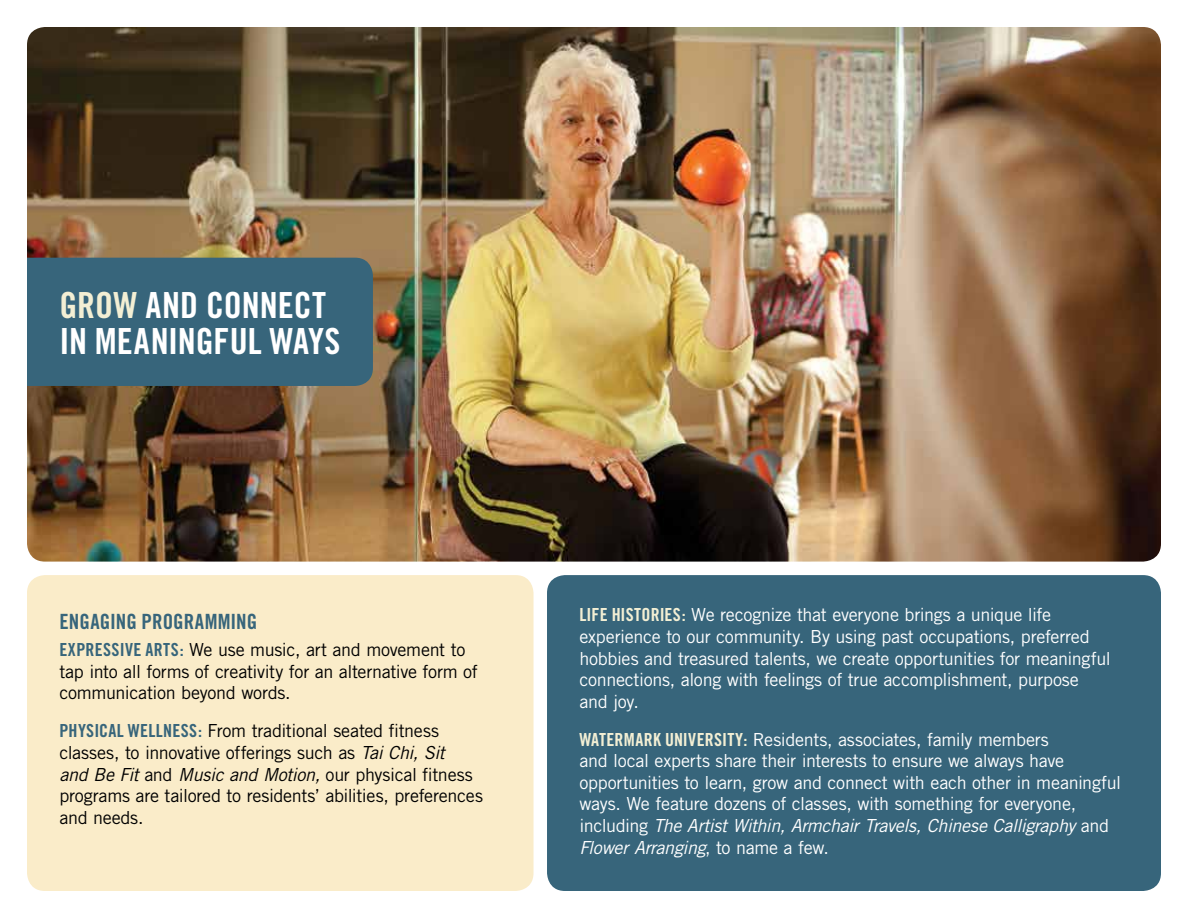
<style>
.page{position:relative;width:1188px;height:918px;background:#fff}
.page>*{position:absolute;margin:0;border:0;box-sizing:border-box;transform-origin:0 0}
.t1{font:36px/36px "Trade Gothic Bold Cond Twenty";color:#fff}
.t2{font:21px "Trade Gothic Bold Cond Twenty";color:#37657b}
.t3{font:18px/21.6px "Trade Gothic";letter-spacing:-.015em;color:#fff}
.t4{font:18px/21.6px "Trade Gothic";letter-spacing:-.02em;color:#000}
.s1{color:#f3efd4}
.s2{font-family:"Trade Gothic Bold Cond Twenty";color:#37657b}
.s3{font-style:italic}
.s4{font-family:"Trade Gothic Bold Cond Twenty";color:#f3efd4}
</style>
<div class="page">
<img style="left:27px;top:27px;width:1134px;height:535px">
<div style="left:27px;top:575px;width:507px;height:316px;background:#faecc9;border-radius:18px"></div>
<div style="left:27px;top:258px;width:346px;height:128px;background:#37657b"></div>
<div style="left:547px;top:575px;width:614px;height:316px;background:#37657b;border-radius:18px"></div>
<h1 class="t1" style="left:59px;top:286px;width:283px"><span class="s1">GROW</span> AND CONNECT<br>IN MEANINGFUL WAYS</h1>
<p class="t2" style="left:59px;top:609px;width:199px">ENGAGING PROGRAMMING</p>
<p class="t4" style="left:59px;top:639px;width:420px"><span class="s2">EXPRESSIVE ARTS:</span> We use music, art and movement to tap into all forms of creativity for an alternative form of communication beyond words.</p>
<p class="t4" style="left:59px;top:720px;width:425px"><span class="s2">PHYSICAL WELLNESS:</span> From traditional seated fitness classes, to innovative offerings such as <span class="s3">Tai Chi, Sit<br>and Be Fit</span> and <span class="s3">Music and Motion,</span> our physical fitness programs are tailored to residents’ abilities, preferences and needs.</p>
<p class="t3" style="left:579px;top:604px;width:533px"><span class="s4">LIFE HISTORIES:</span> We recognize that everyone brings a unique life experience to our community. By using past occupations, preferred hobbies and treasured talents, we create opportunities for meaningful connections, along with feelings of true accomplishment, purpose and joy.</p>
<p class="t3" style="left:579px;top:728px;width:543px"><span class="s4">WATERMARK UNIVERSITY:</span> Residents, associates, family members<br>and local experts share their interests to ensure we always have opportunities to learn, grow and connect with each other in meaningful ways. We feature dozens of classes, with something for everyone, including <span class="s3">The Artist Within, Armchair Travels, Chinese Calligraphy</span> and <span class="s3">Flower Arranging</span>, to name a few.</p>
</div>
